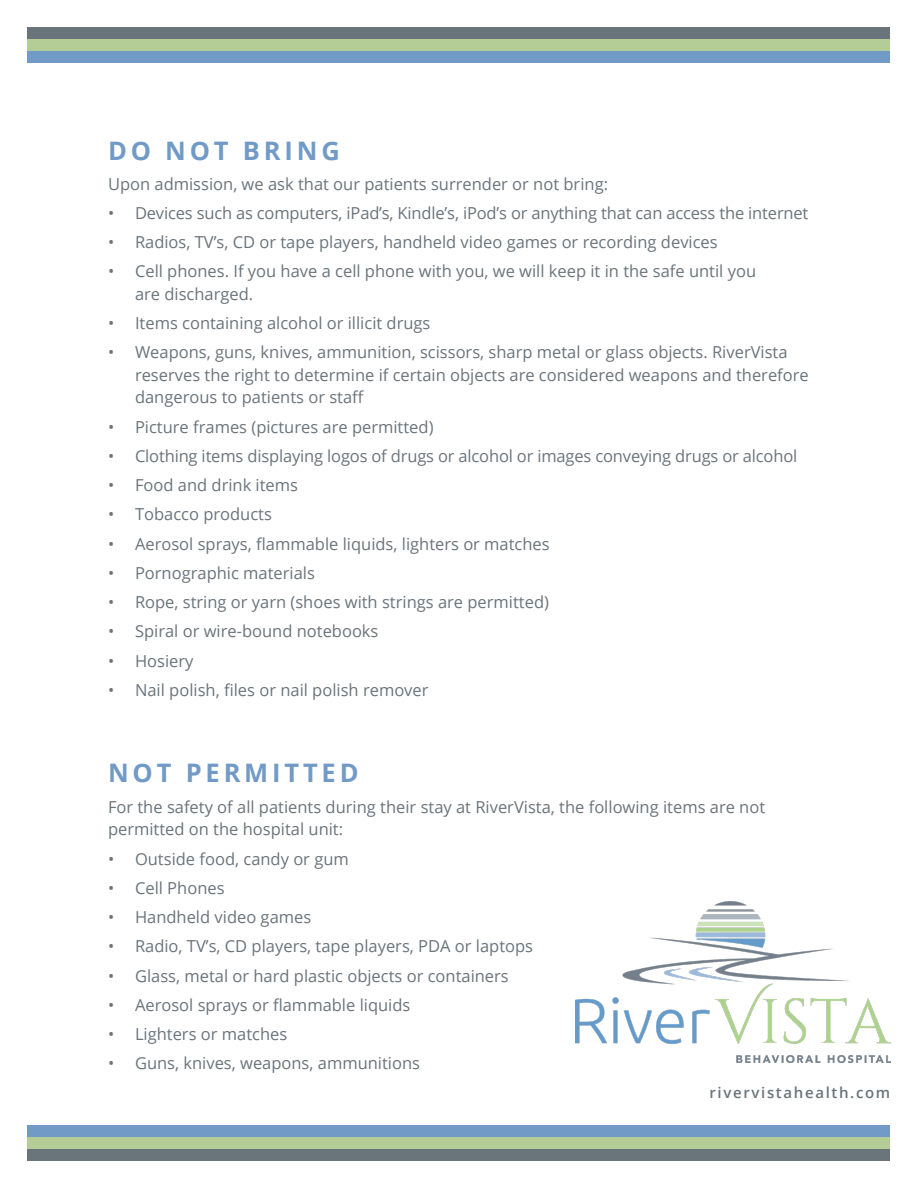
<style>
.page{position:relative;width:918px;height:1188px;background:#fff}
.page>*{position:absolute;margin:0;border:0;box-sizing:border-box;transform-origin:0 0}
.t1{font:700 25.5px "Open Sans";letter-spacing:.15em;color:#719ac7}
.t2{font:16.5px/22.5px "Open Sans";color:#6a747b}
.t3{font:600 15px "Open Sans";letter-spacing:.11em;color:#6a747b}
</style>
<div class="page">
<img style="left:576px;top:901px;width:314px;height:161px">
<div style="left:28px;top:27px;width:862px;height:12px;background:#6a747b"></div>
<div style="left:28px;top:1149px;width:862px;height:12px;background:#6a747b"></div>
<div style="left:28px;top:39px;width:862px;height:12px;background:#b4cc95"></div>
<div style="left:28px;top:1137px;width:862px;height:12px;background:#b4cc95"></div>
<div style="left:28px;top:51px;width:862px;height:12px;background:#719ac7"></div>
<div style="left:28px;top:1125px;width:862px;height:12px;background:#719ac7"></div>
<p class="t1" style="left:108px;top:133px;width:233px">DO NOT BRING</p>
<p class="t2" style="left:108px;top:172px;width:502px">Upon admission, we ask that our patients surrender or not bring:</p>
<p class="t2" style="left:108px;top:201px;width:702px">• Devices such as computers, iPad’s, Kindle’s, iPod’s or anything that can access the internet</p>
<p class="t2" style="left:108px;top:231px;width:611px">• Radios, TV’s, CD or tape players, handheld video games or recording devices</p>
<p class="t2" style="left:135px;top:260px;width:623px;text-indent:-27px">• Cell phones. If you have a cell phone with you, we will keep it in the safe until you are discharged.</p>
<p class="t2" style="left:108px;top:312px;width:324px">• Items containing alcohol or illicit drugs</p>
<p class="t2" style="left:135px;top:341px;width:675px;text-indent:-27px">• Weapons, guns, knives, ammunition, scissors, sharp metal or glass objects. RiverVista reserves the right to determine if certain objects are considered weapons and therefore dangerous to patients or staff</p>
<p class="t2" style="left:108px;top:415px;width:327px">• Picture frames (pictures are permitted)</p>
<p class="t2" style="left:108px;top:444px;width:691px">• Clothing items displaying logos of drugs or alcohol or images conveying drugs or alcohol</p>
<p class="t2" style="left:108px;top:474px;width:192px">• Food and drink items</p>
<p class="t2" style="left:108px;top:503px;width:165px">• Tobacco products</p>
<p class="t2" style="left:108px;top:532px;width:443px">• Aerosol sprays, flammable liquids, lighters or matches</p>
<p class="t2" style="left:108px;top:561px;width:208px">• Pornographic materials</p>
<p class="t2" style="left:108px;top:591px;width:443px">• Rope, string or yarn (shoes with strings are permitted)</p>
<p class="t2" style="left:108px;top:620px;width:272px">• Spiral or wire-bound notebooks</p>
<p class="t2" style="left:108px;top:649px;width:87px">• Hosiery</p>
<p class="t2" style="left:108px;top:678px;width:322px">• Nail polish, files or nail polish remover</p>
<p class="t1" style="left:108px;top:755px;width:252px">NOT PERMITTED</p>
<p class="t2" style="left:108px;top:795px;width:659px">For the safety of all patients during their stay at RiverVista, the following items are not permitted on the hospital unit:</p>
<p class="t2" style="left:108px;top:847px;width:242px">• Outside food, candy or gum</p>
<p class="t2" style="left:108px;top:876px;width:118px">• Cell Phones</p>
<p class="t2" style="left:108px;top:906px;width:205px">• Handheld video games</p>
<p class="t2" style="left:108px;top:935px;width:427px">• Radio, TV’s, CD players, tape players, PDA or laptops</p>
<p class="t2" style="left:108px;top:964px;width:402px">• Glass, metal or hard plastic objects or containers</p>
<p class="t2" style="left:108px;top:993px;width:304px">• Aerosol sprays or flammable liquids</p>
<p class="t2" style="left:108px;top:1023px;width:181px">• Lighters or matches</p>
<p class="t2" style="left:108px;top:1052px;width:314px">• Guns, knives, weapons, ammunitions</p>
<p class="t3" style="left:709px;top:1082px;width:182px">rivervistahealth.com</p>
</div>
